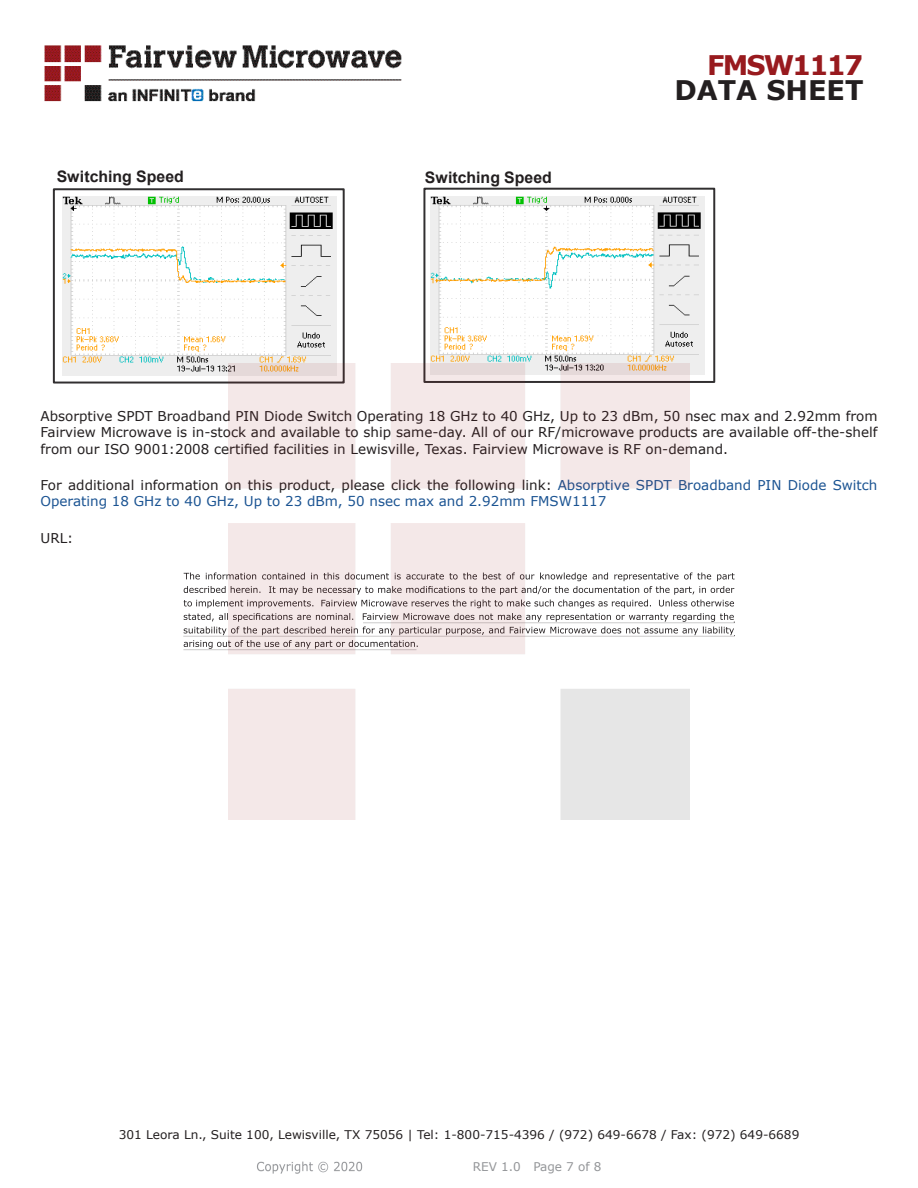
<style>
.page{position:relative;width:918px;height:1188px;background:#fff}
.page>*{position:absolute;margin:0;border:0;box-sizing:border-box;transform-origin:0 0}
.t1{font:700 27px "Verdana";color:#231f20}
.FM{font:700 27px "Verdana";letter-spacing:-.07em;color:#981a1e}
.t2{font:700 15.9px "Arial";color:#231f20}
.Web_Description_Para{font:13.5px/16.2px "Verdana";color:#231f20;text-align:justify}
.Web_Description_Para-2{font:13.5px/16.2px "Verdana";color:#1a5392}
.URL_para{font:13.5px "Verdana";color:#231f20}
.t3{font:12px "Verdana";color:#231f20}
.REV_Info{font:12px "Verdana";color:#939598}
.s1{color:#231f20}
</style>
<div class="page">
<div style="left:53px;top:188px;width:292px;height:196px;border:2px solid #312f30"></div>
<img style="left:62px;top:197px;width:275px;height:178px">
<div style="left:423px;top:188px;width:292px;height:195px;border:2px solid #312f30"></div>
<img style="left:430px;top:196px;width:275px;height:178px">
<svg style="left:184px;top:572px;width:551px;height:77px"></svg>
<hr style="left:363px;top:622px;width:372px;height:1px;background:#231f20">
<hr style="left:183px;top:636px;width:551px;height:1px;background:#231f20">
<hr style="left:183px;top:649px;width:234px;height:1px;background:#231f20">
<img style="left:257px;top:1161px;width:106px;height:13px">
<img style="left:228px;top:364px;width:462px;height:456px">
<img style="left:44px;top:45px;width:358px;height:57px">
<p class="t2" style="left:57px;top:165px;width:129px">Switching Speed</p>
<p class="t2" style="left:425px;top:166px;width:129px">Switching Speed</p>
<p class="FM" style="left:707px;top:46px;width:158px">FMSW1117</p>
<p class="t1" style="left:674px;top:71px;width:191px">DATA SHEET</p>
<p class="Web_Description_Para" style="left:40px;top:408px;width:839px">Absorptive SPDT Broadband PIN Diode Switch Operating 18 GHz to 40 GHz, Up to 23 dBm, 50 nsec max and 2.92mm from Fairview Microwave is in-stock and available to ship same-day. All of our RF/microwave products are available off-the-shelf from our ISO 9001:2008 certified facilities in Lewisville, Texas. Fairview Microwave is RF on-demand.</p>
<p class="Web_Description_Para-2" style="left:40px;top:477px;width:838px"><span class="s1">For additional information on this product, please click the following link:</span> Absorptive SPDT Broadband PIN Diode Switch<br>Operating 18 GHz to 40 GHz, Up to 23 dBm, 50 nsec max and 2.92mm FMSW1117</p>
<p class="URL_para" style="left:40px;top:529px;width:34px">URL:</p>
<p class="t3" style="left:119px;top:1126px;width:682px">301 Leora Ln., Suite 100, Lewisville, TX 75056 | Tel: 1-800-715-4396 / (972) 649-6678 / Fax: (972) 649-6689</p>
<p class="REV_Info" style="left:473px;top:1158px;width:130px">REV 1.0 Page 7 of 8</p>
</div>
